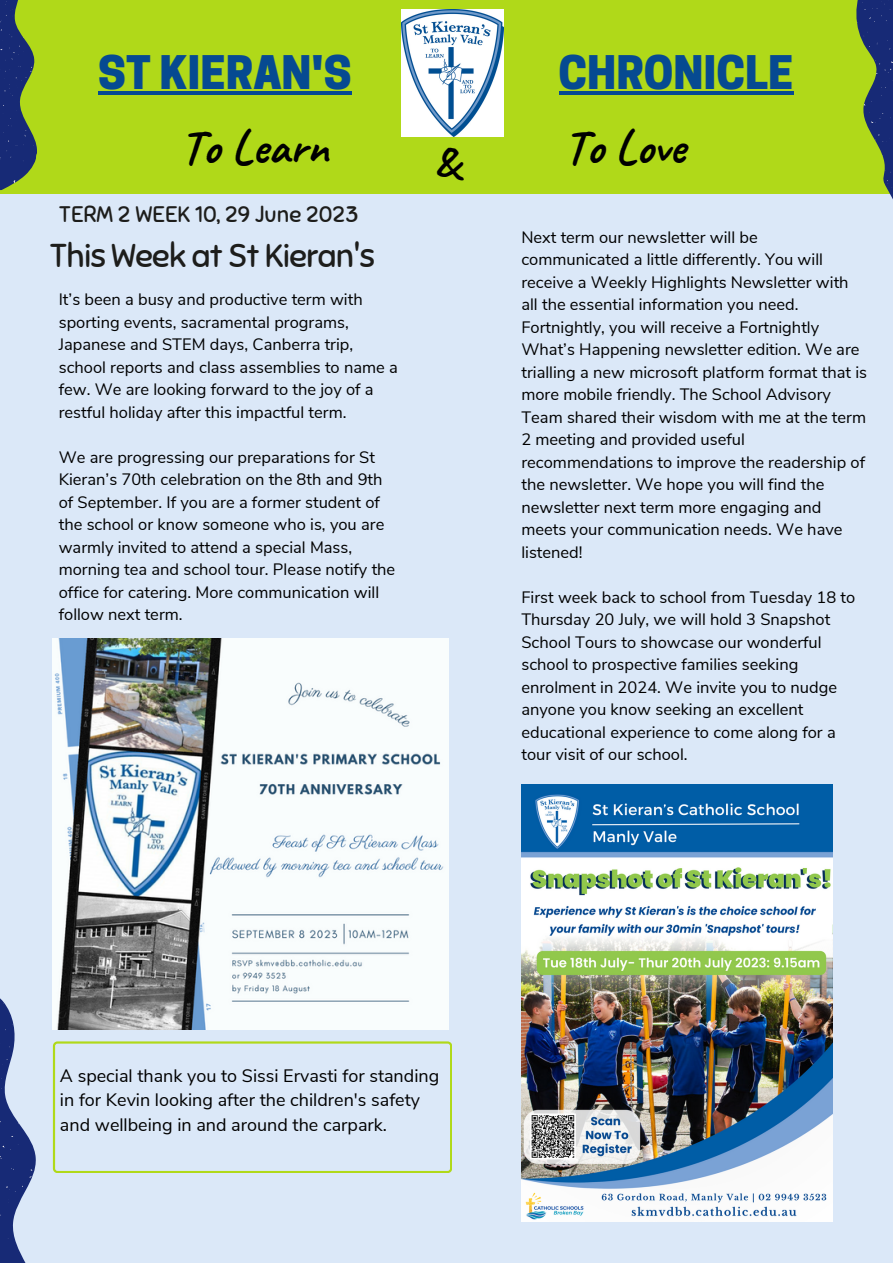
<style>
.page{position:relative;width:893px;height:1264px;background:#fff}
.page>*{position:absolute;margin:0;border:0;box-sizing:border-box;transform-origin:0 0}
.t1{font:700 48px "Caveat";color:#000}
.t2{font:800 43.5px "Cooper Hewitt";color:#064a91}
.t3{font:700 43.5px "Caveat";color:#000}
.t4{font:33px "Sniglet";letter-spacing:-.025em;color:#1d1d1b}
.t5{font:22.5px "Sniglet";color:#1d1d1b}
.t6{font:18px/24.8px "Nunito Sans";color:#000}
.t7{font:16.5px/22.5px "Nunito Sans";color:#000}
</style>
<div class="page">
<div style="left:0;top:0;width:892px;height:1262px;background:#dbe8f8"></div>
<div style="left:0;top:0;width:892px;height:194px;background:#b0d919"></div>
<svg style="left:856px;top:0;width:37px;height:215px"></svg>
<svg style="left:0;top:981px;width:76px;height:281px"></svg>
<svg style="left:0;top:0;width:37px;height:191px"></svg>
<img style="left:401px;top:10px;width:102px;height:127px">
<img style="left:53px;top:638px;width:396px;height:391px">
<img style="left:521px;top:784px;width:311px;height:437px">
<hr style="left:98px;top:91px;width:253px;height:4px;background:#064a91">
<hr style="left:558px;top:91px;width:235px;height:4px;background:#064a91">
<svg style="left:53px;top:1041px;width:399px;height:132px"></svg>
<p class="t2" style="left:98px;top:56px;width:255px">ST KIERAN'S</p>
<p class="t2" style="left:558px;top:56px;width:236px">CHRONICLE</p>
<p class="t1" style="left:180px;top:117px;width:150px">To Learn</p>
<p class="t1" style="left:564px;top:117px;width:122px">To Love</p>
<p class="t3" style="left:434px;top:135px;width:26px">&amp;</p>
<p class="t5" style="left:59px;top:200px;width:301px">TERM 2 WEEK 10, 29 June 2023</p>
<p class="t4" style="left:49px;top:236px;width:327px">This Week at St Kieran's</p>
<p class="t7" style="left:59px;top:289px;width:340px">It’s been a busy and productive term with sporting events, sacramental programs, Japanese and STEM days, Canberra trip, school reports and class assemblies to name a few. We are looking forward to the joy of a restful holiday after this impactful term.</p>
<p class="t7" style="left:59px;top:446px;width:338px">We are progressing our preparations for St Kieran’s 70th celebration on the 8th and 9th of September. If you are a former student of the school or know someone who is, you are warmly invited to attend a special Mass, morning tea and school tour. Please notify the office for catering. More communication will follow next term.</p>
<p class="t7" style="left:521px;top:226px;width:347px">Next term our newsletter will be communicated a little differently. You will receive a Weekly Highlights Newsletter with all the essential information you need.<br>Fortnightly, you will receive a Fortnightly What’s Happening newsletter edition. We are trialling a new microsoft platform format that is more mobile friendly. The School Advisory Team shared their wisdom with me at the term 2 meeting and provided useful recommendations to improve the readership of the newsletter. We hope you will find the newsletter next term more engaging and meets your communication needs. We have listened!</p>
<p class="t7" style="left:521px;top:586px;width:335px">First week back to school from Tuesday 18 to Thursday 20 July, we will hold 3 Snapshot School Tours to showcase our wonderful school to prospective families seeking enrolment in 2024. We invite you to nudge anyone you know seeking an excellent educational experience to come along for a tour visit of our school.</p>
<p class="t6" style="left:60px;top:1063px;width:381px">A special thank you to Sissi Ervasti for standing in for Kevin looking after the children's safety and wellbeing in and around the carpark.</p>
</div>
